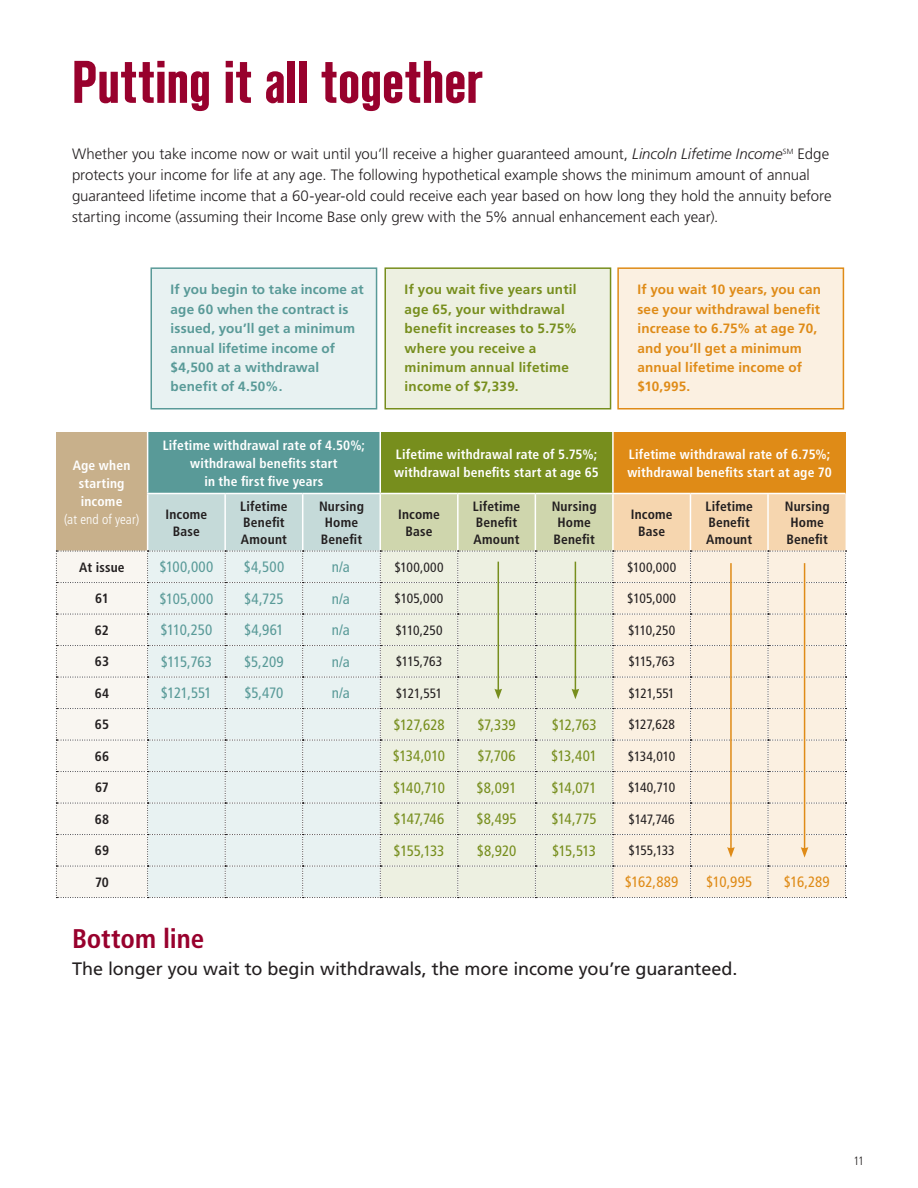
<style>
.page{position:relative;width:918px;height:1188px;background:#fff}
.page>*{position:absolute;margin:0;border:0;box-sizing:border-box;transform-origin:0 0}
.t1{font:700 condensed 60px "Standard CT";letter-spacing:-.005em;color:#98012d}
.t2{font:700 condensed 27px "Frutiger LT Std";letter-spacing:-.005em;color:#98012d}
.t3{font:18px "Frutiger LT Std";letter-spacing:-.005em;color:#231f20}
.t4{font:300 15px/21px "Frutiger LT Std";color:#231f20}
.t5{font:condensed 15px "Frutiger LT Std";letter-spacing:-.01em;color:#778e1d}
.t6{font:condensed 15px "Frutiger LT Std";letter-spacing:-.01em;color:#599a98}
.t7{font:condensed 15px "Frutiger LT Std";letter-spacing:.005em;color:#df8b17}
.t8{font:700 condensed 13.5px/18px "Frutiger LT Std";letter-spacing:.015em;color:#fff;text-align:center}
.t9{font:700 condensed 13.5px/16.5px "Frutiger LT Std";letter-spacing:.015em;color:#231f20}
.t10{font:700 13.5px/19.5px "Frutiger LT Std";letter-spacing:.01em;color:#599a98}
.t11{font:700 13.5px/19.5px "Frutiger LT Std";letter-spacing:.01em;color:#df8b17}
.t12{font:condensed 13.5px "Frutiger LT Std";letter-spacing:-.01em;color:#231f20}
.t13{font:700 13.5px/19.5px "Frutiger LT Std";letter-spacing:.02em;color:#778e1d}
.t14{font:300 condensed 13.5px "Frutiger LT Std";letter-spacing:.005em;color:#fff}
.t15{font:300 condensed 12px "Frutiger LT Std";color:#231f20}
.s1{font-style:italic}
</style>
<div class="page">
<div style="left:150px;top:267px;width:227px;height:143px;background:#e8f2f2;border:2px solid #599a98"></div>
<div style="left:384px;top:267px;width:227px;height:143px;background:#edf0e1;border:2px solid #778e1d"></div>
<div style="left:617px;top:267px;width:227px;height:143px;background:#fbf0e1;border:2px solid #df8b17"></div>
<div style="left:56px;top:432px;width:92px;height:119px;background:#c8b08b"></div>
<div style="left:148px;top:432px;width:232px;height:62px;background:#599a98"></div>
<div style="left:380px;top:432px;width:233px;height:62px;background:#778e1d"></div>
<div style="left:613px;top:432px;width:233px;height:62px;background:#df8b17"></div>
<hr style="left:147px;top:432px;width:1px;height:61px;background:#fff">
<hr style="left:380px;top:432px;width:1px;height:61px;background:#fff">
<hr style="left:612px;top:432px;width:2px;height:61px;background:#fff">
<hr style="left:147px;top:493px;width:78px;height:1px;background:#fff">
<hr style="left:225px;top:493px;width:78px;height:1px;background:#fff">
<hr style="left:303px;top:493px;width:77px;height:1px;background:#fff">
<hr style="left:380px;top:493px;width:78px;height:1px;background:#fff">
<hr style="left:458px;top:493px;width:77px;height:1px;background:#fff">
<hr style="left:535px;top:493px;width:78px;height:1px;background:#fff">
<hr style="left:613px;top:493px;width:77px;height:1px;background:#fff">
<hr style="left:690px;top:493px;width:78px;height:1px;background:#fff">
<hr style="left:768px;top:493px;width:78px;height:1px;background:#fff">
<svg style="left:56px;top:494px;width:791px;height:404px;background:#eaeadd"></svg>
<h1 class="t1" style="left:72px;top:49px;width:413px">Putting it all together</h1>
<p class="t4" style="left:72px;top:144px;width:761px">Whether you take income now or wait until you’ll receive a higher guaranteed amount, <span class="s1">Lincoln Lifetime Income</span><sup>SM</sup> Edge protects your income for life at any age. The following hypothetical example shows the minimum amount of annual guaranteed lifetime income that a 60-year-old could receive each year based on how long they hold the annuity before starting income (assuming their Income Base only grew with the 5% annual enhancement each year).</p>
<p class="t8" style="left:73px;top:456px;width:59px">Age when starting income</p>
<p class="t14" style="left:64px;top:511px;width:77px">(at end of year)</p>
<p class="t10" style="left:171px;top:280px;width:194px">If you begin to take income at age 60 when the contract is issued, you’ll get a minimum annual lifetime income of $4,500 at a withdrawal benefit of 4.50%.</p>
<p class="t13" style="left:405px;top:280px;width:174px">If you wait five years until age 65, your withdrawal benefit increases to 5.75% where you receive a minimum annual lifetime income of $7,339.</p>
<p class="t11" style="left:638px;top:280px;width:185px">If you wait 10 years, you can see your withdrawal benefit increase to 6.75% at age 70, and you’ll get a minimum annual lifetime income of $10,995.</p>
<p class="t8" style="left:163px;top:436px;width:204px">Lifetime withdrawal rate of 4.50%; withdrawal benefits start<br>in the first five years</p>
<p class="t8" style="left:394px;top:445px;width:206px;text-align:left">Lifetime withdrawal rate of 5.75%; withdrawal benefits start at age 65</p>
<p class="t8" style="left:627px;top:445px;width:206px;text-align:left">Lifetime withdrawal rate of 6.75%; withdrawal benefits start at age 70</p>
<p class="t9" style="left:165px;top:506px;width:43px;text-align:center">Income<br>Base</p>
<p class="t9" style="left:240px;top:498px;width:49px">Lifetime<br>Benefit<br>Amount</p>
<p class="t9" style="left:319px;top:498px;width:46px">Nursing<br>Home<br>Benefit</p>
<p class="t9" style="left:398px;top:506px;width:43px;text-align:center">Income<br>Base</p>
<p class="t9" style="left:473px;top:498px;width:49px">Lifetime<br>Benefit<br>Amount</p>
<p class="t9" style="left:552px;top:498px;width:46px">Nursing<br>Home<br>Benefit</p>
<p class="t9" style="left:631px;top:506px;width:43px;text-align:center">Income<br>Base</p>
<p class="t9" style="left:706px;top:498px;width:49px">Lifetime<br>Benefit<br>Amount</p>
<p class="t9" style="left:785px;top:498px;width:46px">Nursing<br>Home<br>Benefit</p>
<p class="t9" style="left:79px;top:559px;width:47px">At issue</p>
<p class="t6" style="left:159px;top:558px;width:56px">$100,000</p>
<p class="t6" style="left:244px;top:558px;width:42px">$4,500</p>
<p class="t6" style="left:332px;top:558px;width:20px">n/a</p>
<p class="t12" style="left:394px;top:559px;width:51px">$100,000</p>
<p class="t12" style="left:627px;top:559px;width:51px">$100,000</p>
<p class="t9" style="left:95px;top:590px;width:15px">61</p>
<p class="t6" style="left:160px;top:590px;width:55px">$105,000</p>
<p class="t6" style="left:244px;top:590px;width:41px">$4,725</p>
<p class="t6" style="left:332px;top:590px;width:20px">n/a</p>
<p class="t12" style="left:395px;top:591px;width:50px">$105,000</p>
<p class="t12" style="left:627px;top:591px;width:50px">$105,000</p>
<p class="t9" style="left:95px;top:622px;width:16px">62</p>
<p class="t6" style="left:160px;top:621px;width:54px">$110,250</p>
<p class="t6" style="left:244px;top:621px;width:41px">$4,961</p>
<p class="t6" style="left:332px;top:621px;width:20px">n/a</p>
<p class="t12" style="left:395px;top:622px;width:49px">$110,250</p>
<p class="t12" style="left:628px;top:622px;width:49px">$110,250</p>
<p class="t9" style="left:95px;top:653px;width:16px">63</p>
<p class="t6" style="left:161px;top:653px;width:53px">$115,763</p>
<p class="t6" style="left:244px;top:653px;width:41px">$5,209</p>
<p class="t6" style="left:332px;top:653px;width:20px">n/a</p>
<p class="t12" style="left:396px;top:654px;width:48px">$115,763</p>
<p class="t12" style="left:628px;top:654px;width:48px">$115,763</p>
<p class="t9" style="left:95px;top:685px;width:16px">64</p>
<p class="t6" style="left:161px;top:684px;width:52px">$121,551</p>
<p class="t6" style="left:244px;top:684px;width:41px">$5,470</p>
<p class="t6" style="left:332px;top:684px;width:20px">n/a</p>
<p class="t12" style="left:396px;top:685px;width:48px">$121,551</p>
<p class="t12" style="left:629px;top:685px;width:48px">$121,551</p>
<p class="t9" style="left:95px;top:716px;width:16px">65</p>
<p class="t5" style="left:393px;top:716px;width:53px">$127,628</p>
<p class="t5" style="left:477px;top:716px;width:40px">$7,339</p>
<p class="t5" style="left:552px;top:716px;width:46px">$12,763</p>
<p class="t12" style="left:628px;top:717px;width:48px">$127,628</p>
<p class="t9" style="left:95px;top:748px;width:16px">66</p>
<p class="t5" style="left:393px;top:747px;width:54px">$134,010</p>
<p class="t5" style="left:478px;top:747px;width:40px">$7,706</p>
<p class="t5" style="left:551px;top:747px;width:47px">$13,401</p>
<p class="t12" style="left:628px;top:748px;width:49px">$134,010</p>
<p class="t9" style="left:95px;top:779px;width:15px">67</p>
<p class="t5" style="left:393px;top:779px;width:53px">$140,710</p>
<p class="t5" style="left:477px;top:779px;width:42px">$8,091</p>
<p class="t5" style="left:551px;top:779px;width:47px">$14,071</p>
<p class="t12" style="left:628px;top:780px;width:49px">$140,710</p>
<p class="t9" style="left:95px;top:811px;width:16px">68</p>
<p class="t5" style="left:394px;top:810px;width:52px">$147,746</p>
<p class="t5" style="left:477px;top:810px;width:42px">$8,495</p>
<p class="t5" style="left:552px;top:810px;width:47px">$14,775</p>
<p class="t12" style="left:629px;top:811px;width:48px">$147,746</p>
<p class="t9" style="left:95px;top:842px;width:16px">69</p>
<p class="t5" style="left:394px;top:842px;width:52px">$155,133</p>
<p class="t5" style="left:477px;top:842px;width:41px">$8,920</p>
<p class="t5" style="left:552px;top:842px;width:46px">$15,513</p>
<p class="t12" style="left:629px;top:843px;width:48px">$155,133</p>
<p class="t9" style="left:95px;top:874px;width:15px">70</p>
<p class="t7" style="left:625px;top:873px;width:55px">$162,889</p>
<p class="t7" style="left:706px;top:873px;width:47px">$10,995</p>
<p class="t7" style="left:784px;top:873px;width:48px">$16,289</p>
<h2 class="t2" style="left:72px;top:923px;width:134px">Bottom line</h2>
<p class="t3" style="left:72px;top:958px;width:667px">The longer you wait to begin withdrawals, the more income you’re guaranteed.</p>
<p class="t15" style="left:853px;top:1154px;width:12px">11</p>
</div>
